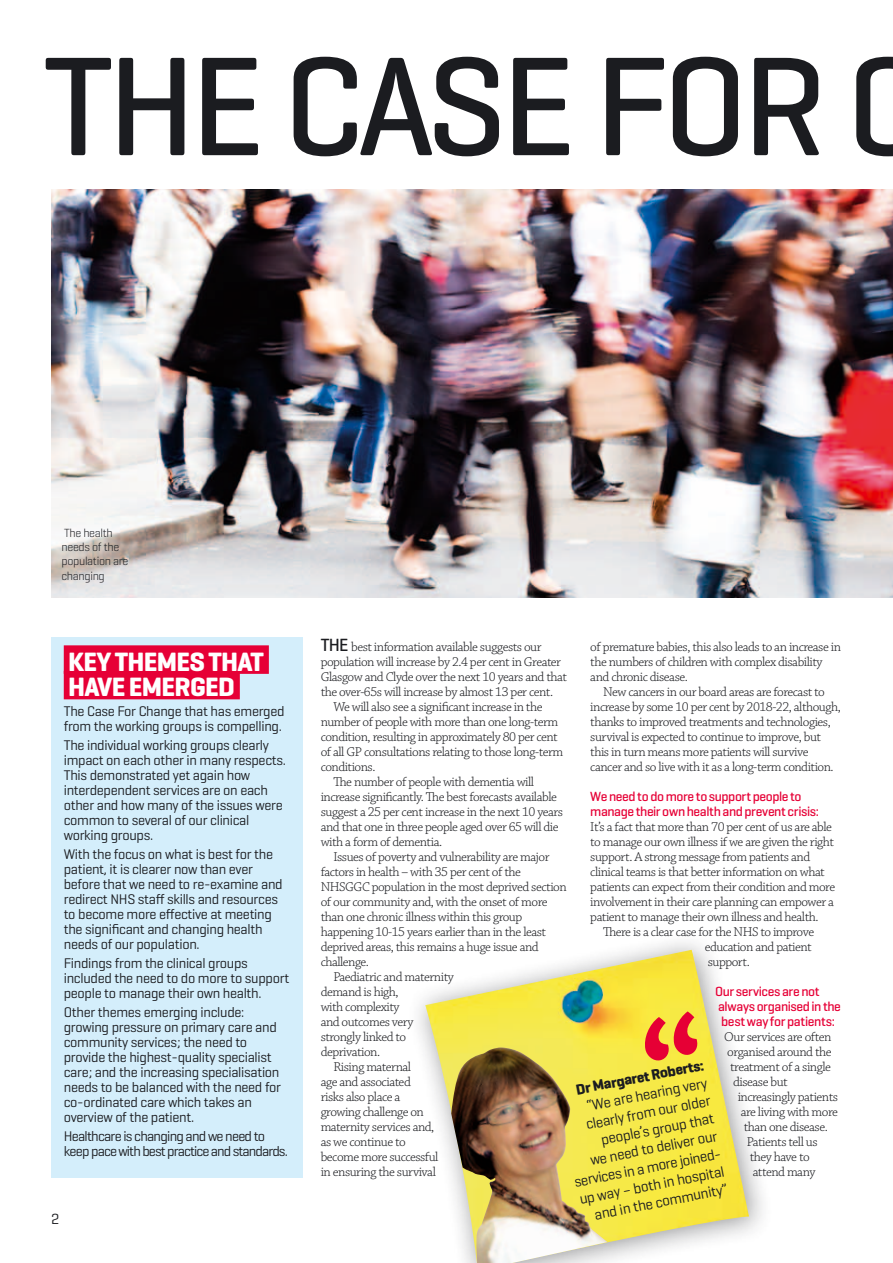
<style>
.page{position:relative;width:893px;height:1263px;background:#fff}
.page>*{position:absolute;margin:0;border:0;box-sizing:border-box;transform-origin:0 0}
.t1{font:500 143.1px "Geogrotesque";letter-spacing:-.04em;color:#1b1c20}
.t2{font:700 27px/25.5px "Geogrotesque";letter-spacing:-.025em;color:#fff}
.t3{font:15px/18px "Geogrotesque";color:#1b1c20;text-align:right}
.t4{font:700 15px "Geogrotesque";color:#1b1c20}
.t5{font:14.25px/15px "Geogrotesque";letter-spacing:-.02em;color:#1b1c20}
.t6{font:14.25px/15px "Geogrotesque";letter-spacing:-.06em;color:#1b1c20}
.t7{font:300 13.5px/15px "Chaparral Pro";letter-spacing:-.035em;color:#1b1c20}
.t8{font:500 13.5px/15px "Geogrotesque";letter-spacing:-.03em;color:#e60036}
.t9{font:300 12px/14.4px "Geogrotesque";letter-spacing:-.03em;color:#1b1c20}
.s1{font-family:"Geogrotesque";font-weight:500;font-size:18px}
</style>
<div class="page">
<div style="left:51px;top:638px;width:252px;height:540px;background:#d4eefb"></div>
<div style="left:64px;top:645px;width:205px;height:29px;background:#e60036"></div>
<div style="left:64px;top:671px;width:176px;height:28px;background:#e60036"></div>
<img style="left:51px;top:189px;width:842px;height:408px">
<img style="left:425px;top:950px;width:324px;height:310px">
<svg style="left:643px;top:1011px;width:56px;height:50px;background:#ef7f3c"></svg>
<img style="left:451px;top:1047px;width:156px;height:216px">
<h1 class="t1" style="left:44px;top:17px;width:884px">The Case for C</h1>
<p class="t9" style="left:62px;top:525px;width:68px">The health needs of the population are changing</p>
<h2 class="t2" style="left:68px;top:649px;width:197px">KEY THEMES THAT<br>HAVE EMERGED</h2>
<p class="t5" style="left:64px;top:703px;width:222px">The Case For Change that has emerged from the working groups is compelling.</p>
<p class="t5" style="left:64px;top:737px;width:224px">The individual working groups clearly impact on each other in many respects.<br>This demonstrated yet again how interdependent services are on each other and how many of the issues were common to several of our clinical working groups.</p>
<p class="t5" style="left:64px;top:846px;width:220px">With the focus on what is best for the patient, it is clearer now than ever before that we need to re-examine and redirect NHS staff skills and resources to become more effective at meeting the significant and changing health needs of our population.</p>
<p class="t5" style="left:64px;top:955px;width:227px">Findings from the clinical groups included the need to do more to support people to manage their own health.</p>
<p class="t5" style="left:64px;top:1004px;width:219px">Other themes emerging include: growing pressure on primary care and community services; the need to provide the highest-quality specialist care; and the increasing specialisation needs to be balanced with the need for co-ordinated care which takes an overview of the patient.</p>
<p class="t6" style="left:64px;top:1128px;width:226px">Healthcare is changing and we need to keep pace with best practice and standards.</p>
<p class="t3" style="left:51px;top:1209px;width:10px">2</p>
<p class="t7" style="left:321px;top:640px;width:222px"><span class="s1">The</span> best information available suggests our</p>
<p class="t7" style="left:321px;top:655px;width:242px">population will increase by 2.4 per cent in Greater</p>
<p class="t7" style="left:321px;top:670px;width:248px">Glasgow and Clyde over the next 10 years and that</p>
<p class="t7" style="left:321px;top:685px;width:234px">the over-65s will increase by almost 13 per cent.</p>
<p class="t7" style="left:333px;top:700px;width:211px">We will also see a significant increase in the</p>
<p class="t7" style="left:321px;top:715px;width:239px">number of people with more than one long-term</p>
<p class="t7" style="left:321px;top:730px;width:239px">condition, resulting in approximately 80 per cent</p>
<p class="t7" style="left:321px;top:745px;width:244px">of all GP consultations relating to those long-term</p>
<p class="t7" style="left:321px;top:760px;width:56px">conditions.</p>
<p class="t7" style="left:333px;top:775px;width:202px">The number of people with dementia will</p>
<p class="t7" style="left:321px;top:790px;width:238px">increase significantly. The best forecasts available</p>
<p class="t7" style="left:321px;top:805px;width:244px">suggest a 25 per cent increase in the next 10 years</p>
<p class="t7" style="left:321px;top:820px;width:239px">and that one in three people aged over 65 will die</p>
<p class="t7" style="left:321px;top:835px;width:123px">with a form of dementia.</p>
<p class="t7" style="left:333px;top:850px;width:217px">Issues of poverty and vulnerability are major</p>
<p class="t7" style="left:321px;top:865px;width:202px">factors in health – with 35 per cent of the</p>
<p class="t7" style="left:321px;top:880px;width:248px">NHSGGC population in the most deprived section</p>
<p class="t7" style="left:321px;top:895px;width:228px">of our community and, with the onset of more</p>
<p class="t7" style="left:321px;top:910px;width:203px">than one chronic illness within this group</p>
<p class="t7" style="left:321px;top:925px;width:227px">happening 10-15 years earlier than in the least</p>
<p class="t7" style="left:321px;top:940px;width:220px">deprived areas, this remains a huge issue and</p>
<p class="t7" style="left:321px;top:955px;width:50px">challenge.</p>
<p class="t7" style="left:333px;top:970px;width:122px">Paediatric and maternity</p>
<p class="t7" style="left:321px;top:985px;width:80px">demand is high,</p>
<p class="t7" style="left:321px;top:1000px;width:80px">with complexity</p>
<p class="t7" style="left:321px;top:1015px;width:94px">and outcomes very</p>
<p class="t7" style="left:321px;top:1030px;width:87px">strongly linked to</p>
<p class="t7" style="left:321px;top:1045px;width:61px">deprivation.</p>
<p class="t7" style="left:333px;top:1060px;width:79px">Rising maternal</p>
<p class="t7" style="left:321px;top:1075px;width:92px">age and associated</p>
<p class="t7" style="left:321px;top:1090px;width:81px">risks also place a</p>
<p class="t7" style="left:321px;top:1105px;width:105px">growing challenge on</p>
<p class="t7" style="left:321px;top:1120px;width:115px">maternity services and,</p>
<p class="t7" style="left:321px;top:1135px;width:87px">as we continue to</p>
<p class="t7" style="left:321px;top:1150px;width:119px">become more successful</p>
<p class="t7" style="left:321px;top:1165px;width:117px">in ensuring the survival</p>
<p class="t7" style="left:590px;top:640px;width:252px">of premature babies, this also leads to an increase in the numbers of children with complex disability and chronic disease.</p>
<p class="t7" style="left:590px;top:685px;width:252px;text-indent:13px">New cancers in our board areas are forecast to increase by some 10 per cent by 2018-22, although, thanks to improved treatments and technologies, survival is expected to continue to improve, but this in turn means more patients will survive cancer and so live with it as a long-term condition.</p>
<p class="t8" style="left:590px;top:789px;width:230px">We need to do more to support people to manage their own health and prevent crisis:</p>
<p class="t7" style="left:590px;top:820px;width:243px">It’s a fact that more than 70 per cent of us are able</p>
<p class="t7" style="left:590px;top:835px;width:245px">to manage our own illness if we are given the right</p>
<p class="t7" style="left:590px;top:850px;width:221px">support. A strong message from patients and</p>
<p class="t7" style="left:590px;top:865px;width:236px">clinical teams is that better information on what</p>
<p class="t7" style="left:590px;top:880px;width:246px">patients can expect from their condition and more</p>
<p class="t7" style="left:590px;top:895px;width:245px">involvement in their care planning can empower a</p>
<p class="t7" style="left:590px;top:910px;width:230px">patient to manage their own illness and health.</p>
<p class="t7" style="left:603px;top:925px;width:213px">There is a clear case for the NHS to improve</p>
<p class="t7" style="left:705px;top:940px;width:109px">education and patient</p>
<p class="t7" style="left:708px;top:955px;width:44px">support.</p>
<p class="t8" style="left:715px;top:984px;width:127px">Our services are not always organised in the best way for patients:</p>
<p class="t7" style="left:724px;top:1030px;width:109px">Our services are often</p>
<p class="t7" style="left:727px;top:1045px;width:106px">organised around the</p>
<p class="t7" style="left:730px;top:1060px;width:102px">treatment of a single</p>
<p class="t7" style="left:733px;top:1075px;width:56px">disease but</p>
<p class="t7" style="left:738px;top:1090px;width:102px">increasingly patients</p>
<p class="t7" style="left:741px;top:1105px;width:99px">are living with more</p>
<p class="t7" style="left:744px;top:1120px;width:86px">than one disease.</p>
<p class="t7" style="left:747px;top:1135px;width:72px">Patients tell us</p>
<p class="t7" style="left:750px;top:1150px;width:61px">they have to</p>
<p class="t7" style="left:753px;top:1165px;width:64px">attend many</p>
<p class="t4" style="left:574px;top:1080px;width:131px;rotate:-11deg">DRMARGARET ROBERTS:</p>
<p class="t3" style="left:559px;top:1102px;width:151px;rotate:-11deg">“We are hearing very clearly from our older people’s group that<br>we need to deliver our services in a more joined&shy;up way – both in hospital and in the community”</p>
</div>
